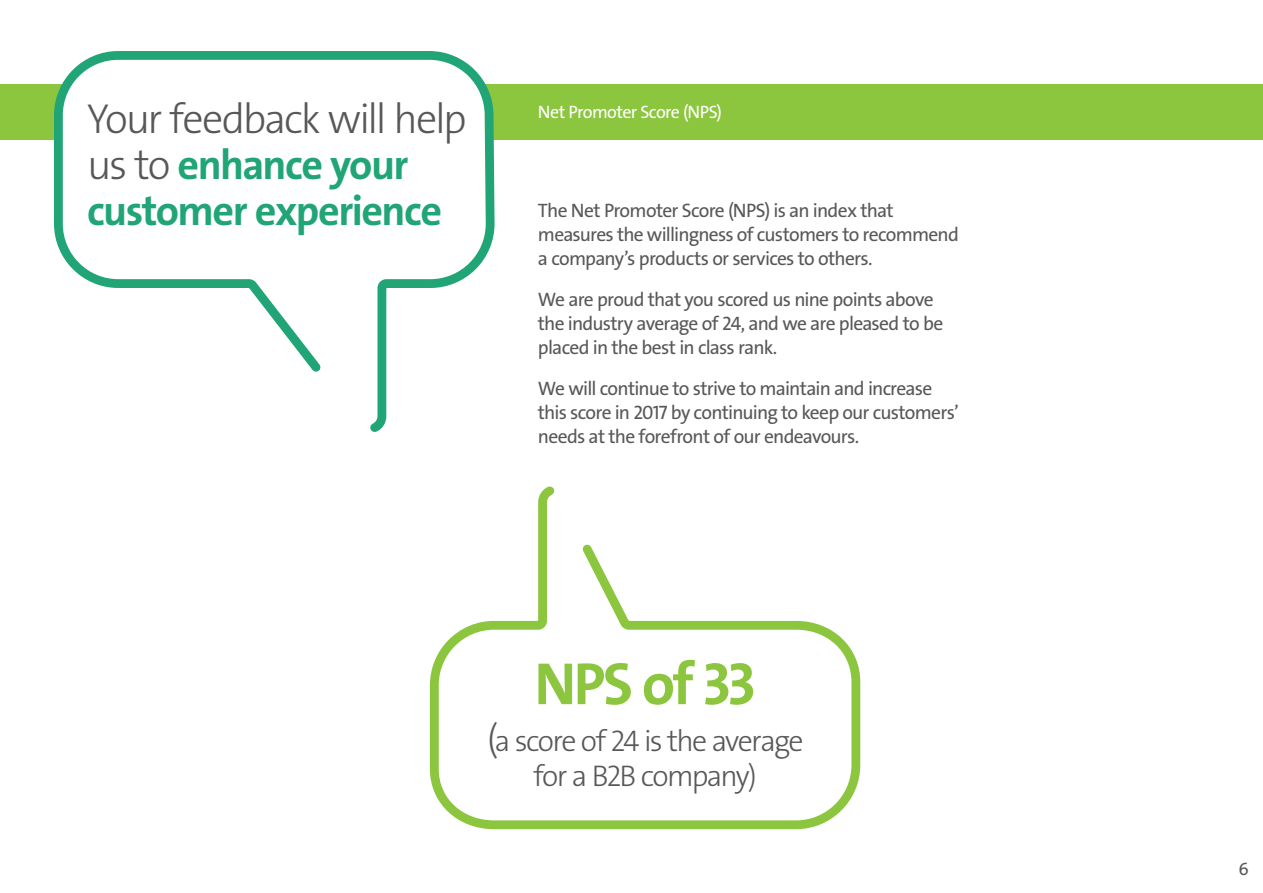
<style>
.page{position:relative;width:1263px;height:893px;background:#fff}
.page>*{position:absolute;margin:0;border:0;box-sizing:border-box;transform-origin:0 0}
.t1{font:60px "The Sans Veolia W7 Bld";letter-spacing:-.045em;color:#8bc63e}
.t2{font:42.15px/45.6px "The Sans Veolia W7 Bld";letter-spacing:-.035em;color:#21a577}
.t3{font:30px/34.5px "The Sans Veolia W3 Lig";letter-spacing:-.055em;color:#57585a;text-align:center}
.t4{font:19.5px/24px "The Sans Veolia W5 Pla";letter-spacing:-.04em;color:#57585a}
.t5{font:18px "The Sans Veolia W5 Pla";letter-spacing:-.035em;color:#fff}
.t6{font:18px "The Sans Veolia W5 Pla";color:#57585a}
.s1{font-family:"The Sans Veolia W3 Lig";color:#57585a}
.s2{font-size:37.5px}
</style>
<div class="page">
<div style="left:0;top:84px;width:1263px;height:55px;background:#8bc63e"></div>
<svg style="left:50px;top:51px;width:449px;height:381px"></svg>
<svg style="left:429px;top:486px;width:432px;height:344px"></svg>
<p class="t2" style="left:87px;top:96px;width:381px"><span class="s1">Your feedback will help us to</span> enhance your customer experience</p>
<p class="t5" style="left:538px;top:101px;width:186px">Net Promoter Score (NPS)</p>
<p class="t4" style="left:538px;top:198px;width:422px">The Net Promoter Score (NPS) is an index that measures the willingness of customers to recommend a company’s products or services to others.</p>
<p class="t4" style="left:538px;top:287px;width:407px">We are proud that you scored us nine points above the industry average of 24, and we are pleased to be placed in the best in class rank.</p>
<p class="t4" style="left:538px;top:376px;width:422px">We will continue to strive to maintain and increase this score in 2017 by continuing to keep our customers’ needs at the forefront of our endeavours.</p>
<p class="t1" style="left:534px;top:645px;width:223px">NPS of 33</p>
<p class="t3" style="left:487px;top:724px;width:318px"><span class="s2">(</span>a score of 24 is the average for a B2B company)</p>
<p class="t6" style="left:1238px;top:858px;width:12px">6</p>
</div>
